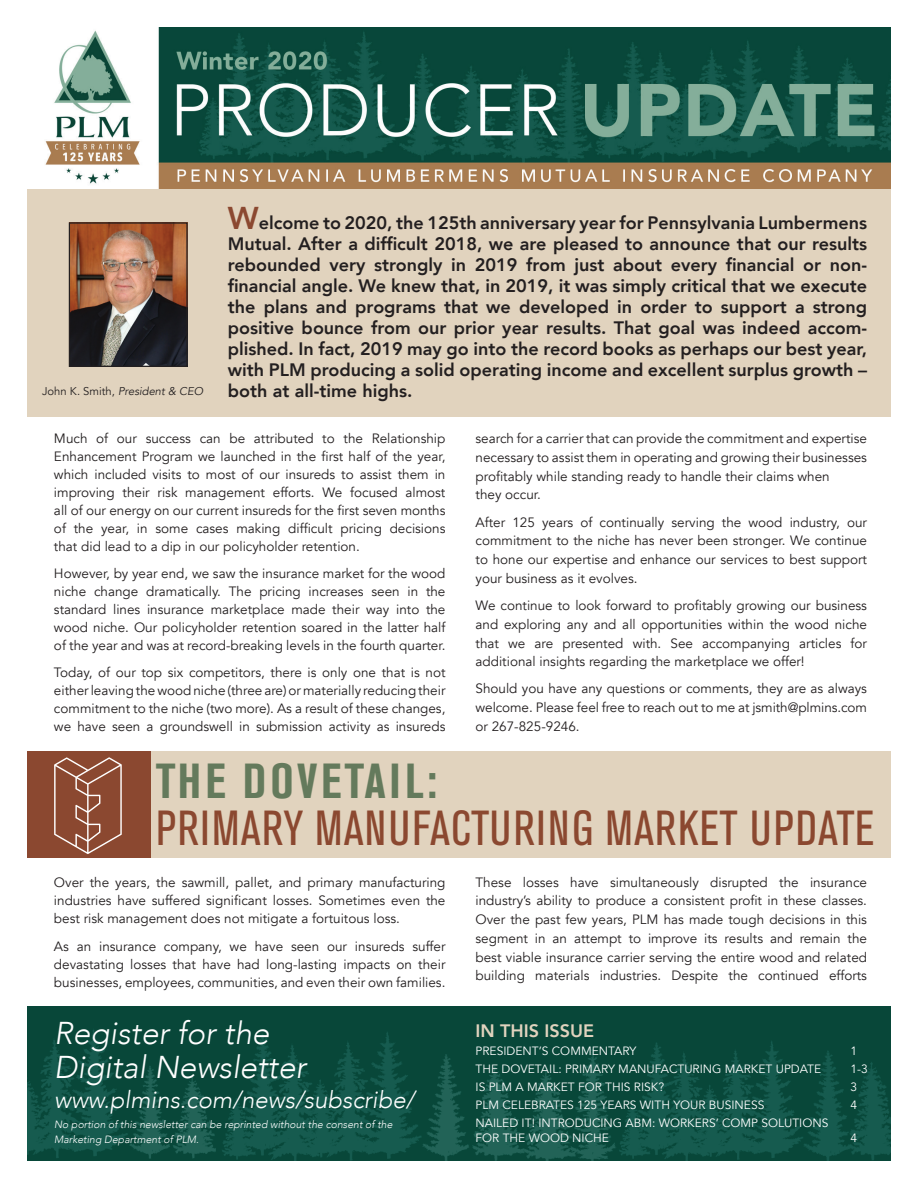
<style>
.page{position:relative;width:918px;height:1188px;background:#fff}
.page>*{position:absolute;margin:0;border:0;box-sizing:border-box;transform-origin:0 0}
.t1{font:condensed 48.75px "Akzidenz Grotesk BE";letter-spacing:.03em;color:#8b4830}
.t2{font:700 condensed 48.75px "Akzidenz Grotesk BE";letter-spacing:.07em;color:#647a5c}
.t3{font:italic 300 31.5px/34.5px "Avenir";color:#fff}
.t4{font:italic 300 24px "Avenir";color:#fff}
.t5{font:800 18px/21px "Avenir";color:#231f20;text-align:justify}
.t6{font:800 18px "Avenir";color:#e1d3be}
.t7{font:13.5px/18.8px "Avenir";color:#231f20;text-align:justify}
.t8{font:12px/15px "Avenir";color:#fff}
.t9{font:italic 11.25px "Avenir";color:#231f20}
.t10{font:italic 300 10.5px/15px "Avenir";color:#fff}
.s1{font-size:31.5px;color:#8b4830}
.s2{font-style:normal}
</style>
<div class="page">
<div style="left:149px;top:751px;width:742px;height:107px;background:#e1d3be"></div>
<div style="left:27px;top:189px;width:864px;height:228px;background:#e1d3be"></div>
<img style="left:28px;top:1007px;width:863px;height:154px">
<img style="left:45px;top:27px;width:846px;height:162px">
<img style="left:71px;top:224px;width:115px;height:141px">
<div style="left:69px;top:222px;width:119px;height:145px;border:1px solid #231f20"></div>
<div style="left:27px;top:751px;width:123px;height:107px;background:#8b4830"></div>
<svg style="left:54px;top:757px;width:68px;height:97px"></svg>
<p class="t5" style="left:228px;top:212px;width:641px"><span class="s1">W</span>elcome to 2020, the 125th anniversary year for Pennsylvania Lumbermens Mutual. After a difficult 2018, we are pleased to announce that our results rebounded very strongly in 2019 from just about every financial or non&shy;financial angle. We knew that, in 2019, it was simply critical that we execute the plans and programs that we developed in order to support a strong positive bounce from our prior year results. That goal was indeed accom&shy;plished. In fact, 2019 may go into the record books as perhaps our best year, with PLM producing a solid operating income and excellent surplus growth –</p>
<p class="t9" style="left:42px;top:384px;width:162px"><span class="s2">John K. Smith,</span> President &amp; CEO</p>
<h3 class="t5" style="left:228px;top:380px;width:186px">both at all-time highs.</h3>
<p class="t7" style="left:54px;top:430px;width:393px;line-height:18px">Much of our success can be attributed to the Relationship Enhancement Program we launched in the first half of the year, which included visits to most of our insureds to assist them in improving their risk management efforts. We focused almost all of our energy on our current insureds for the first seven months of the year, in some cases making difficult pricing decisions that did lead to a dip in our policyholder retention.</p>
<p class="t7" style="left:54px;top:565px;width:393px;line-height:18px">However, by year end, we saw the insurance market for the wood niche change dramatically. The pricing increases seen in the standard lines insurance marketplace made their way into the wood niche. Our policyholder retention soared in the latter half of the year and was at record-breaking levels in the fourth quarter.</p>
<p class="t7" style="left:54px;top:664px;width:393px;line-height:18px">Today, of our top six competitors, there is only one that is not either leaving the wood niche (three are) or materially reducing their commitment to the niche (two more). As a result of these changes, we have seen a groundswell in submission activity as insureds</p>
<p class="t7" style="left:476px;top:429px;width:393px;text-align:left">search for a carrier that can provide the commitment and expertise necessary to assist them in operating and growing their businesses profitably while standing ready to handle their claims when<br>they occur.</p>
<p class="t7" style="left:476px;top:513px;width:393px">After 125 years of continually serving the wood industry, our commitment to the niche has never been stronger. We continue to hone our expertise and enhance our services to best support your business as it evolves.</p>
<p class="t7" style="left:476px;top:596px;width:393px">We continue to look forward to profitably growing our business and exploring any and all opportunities within the wood niche that we are presented with. See accompanying articles for additional insights regarding the marketplace we offer!</p>
<p class="t7" style="left:476px;top:680px;width:393px">Should you have any questions or comments, they are as always welcome. Please feel free to reach out to me at jsmith@plmins.com or 267-825-9246.</p>
<h1 class="t2" style="left:156px;top:754px;width:282px">THE DOVETAIL:</h1>
<h1 class="t1" style="left:156px;top:801px;width:720px">PRIMARY MANUFACTURING MARKET UPDATE</h1>
<p class="t7" style="left:54px;top:873px;width:393px;line-height:18.3px">Over the years, the sawmill, pallet, and primary manufacturing industries have suffered significant losses. Sometimes even the best risk management does not mitigate a fortuitous loss.</p>
<p class="t7" style="left:54px;top:938px;width:393px;line-height:18px">As an insurance company, we have seen our insureds suffer devastating losses that have had long-lasting impacts on their businesses, employees, communities, and even their own families.</p>
<p class="t7" style="left:476px;top:873px;width:393px">These losses have simultaneously disrupted the insurance industry’s ability to produce a consistent profit in these classes.<br>Over the past few years, PLM has made tough decisions in this segment in an attempt to improve its results and remain the best viable insurance carrier serving the entire wood and related building materials industries. Despite the continued efforts</p>
<h2 class="t3" style="left:54px;top:1016px;width:253px">Register for the<br>Digital Newsletter</h2>
<h3 class="t4" style="left:54px;top:1086px;width:362px">www.plmins.com/news/subscribe/</h3>
<p class="t10" style="left:54px;top:1116px;width:340px">No portion of this newsletter can be reprinted without the consent of the<br>Marketing Department of PLM.</p>
<h3 class="t6" style="left:476px;top:1017px;width:120px">IN THIS ISSUE</h3>
<p class="t8" style="left:476px;top:1044px;width:162px">PRESIDENT’S COMMENTARY</p>
<p class="t8" style="left:851px;top:1044px;width:8px">1</p>
<p class="t8" style="left:476px;top:1062px;width:347px">THE DOVETAIL: PRIMARY MANUFACTURING MARKET UPDATE</p>
<p class="t8" style="left:851px;top:1062px;width:19px">1-3</p>
<p class="t8" style="left:476px;top:1080px;width:190px">IS PLM A MARKET FOR THIS RISK?</p>
<p class="t8" style="left:851px;top:1080px;width:8px">3</p>
<p class="t8" style="left:476px;top:1098px;width:290px">PLM CELEBRATES 125 YEARS WITH YOUR BUSINESS</p>
<p class="t8" style="left:851px;top:1098px;width:8px">4</p>
<p class="t8" style="left:476px;top:1116px;width:354px">NAILED IT! INTRODUCING ABM: WORKERS’ COMP SOLUTIONS<br>FOR THE WOOD NICHE</p>
<p class="t8" style="left:851px;top:1131px;width:8px">4</p>
</div>
